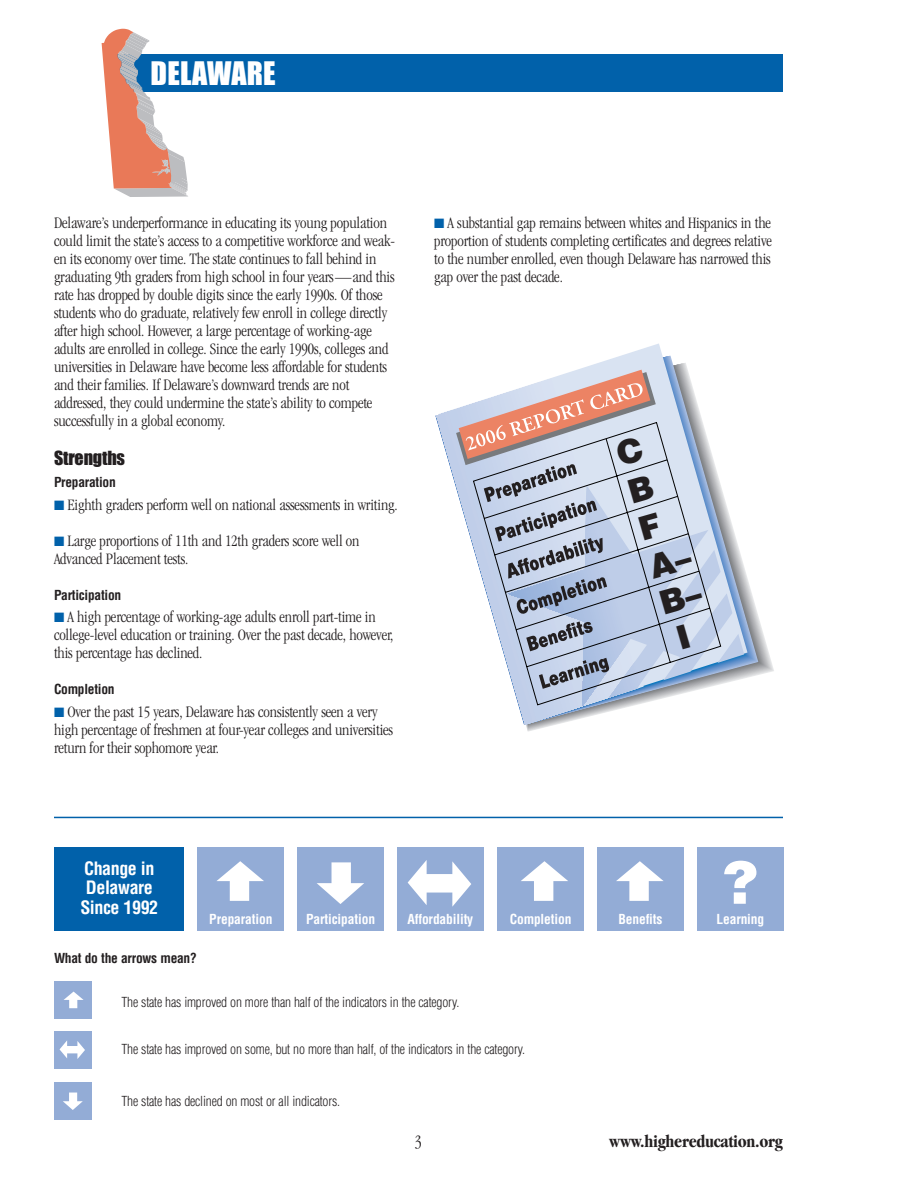
<style>
.page{position:relative;width:918px;height:1188px;background:#fff}
.page>*{position:absolute;margin:0;border:0;box-sizing:border-box;transform-origin:0 0}
.t1{font:900 58.35px "Helvetica";color:#fff}
.t2{font:900 33px/38.7px "Helvetica";color:#231f20}
.t3{font:30px "Impact";letter-spacing:.005em;color:#fff}
.t4{font:700 condensed 18px/19.5px "Helvetica";letter-spacing:-.025em;color:#fff;text-align:center}
.t5{font:700 condensed 18px "Garamond";letter-spacing:-.015em;color:#231f20}
.t6{font:18px "Impact";letter-spacing:-.01em;color:#231f20}
.t7{font:300 condensed 18px "Garamond";color:#231f20}
.t8{font:300 condensed 16.5px/18px "Garamond";letter-spacing:-.01em;color:#231f20}
.t9{font:300 condensed 13.5px "Helvetica";letter-spacing:-.015em;color:#231f20}
.t10{font:700 condensed 13.5px "Helvetica";letter-spacing:-.01em;color:#fff}
.t11{font:700 condensed 13.5px "Helvetica";letter-spacing:-.02em;color:#231f20}
.s1{color:#0161aa}
</style>
<div class="page">
<div style="left:115px;top:54px;width:668px;height:38px;background:#0161aa"></div>
<svg style="left:102px;top:29px;width:86px;height:168px"></svg>
<svg style="left:577px;top:343px;width:171px;height:338px"></svg>
<svg style="left:722px;top:485px;width:10px;height:199px;background:#bac5d7"></svg>
<svg style="left:722px;top:634px;width:22px;height:29px"></svg>
<svg style="left:656px;top:422px;width:66px;height:278px;background:#c0ccdf"></svg>
<svg style="left:436px;top:370px;width:220px;height:355px"></svg>
<div style="left:54px;top:981px;width:38px;height:38px;background:#93acd6"></div>
<svg style="left:64px;top:992px;width:20px;height:16px"></svg>
<div style="left:54px;top:1082px;width:38px;height:38px;background:#93acd6"></div>
<svg style="left:63px;top:1093px;width:20px;height:17px"></svg>
<div style="left:54px;top:1031px;width:38px;height:38px;background:#93acd6"></div>
<svg style="left:60px;top:1040px;width:25px;height:19px"></svg>
<hr style="left:54px;top:817px;width:729px;height:1px;background:#0161aa">
<div style="left:597px;top:848px;width:87px;height:83px;background:#93acd6"></div>
<svg style="left:616px;top:861px;width:48px;height:40px"></svg>
<div style="left:497px;top:848px;width:87px;height:83px;background:#93acd6"></div>
<svg style="left:521px;top:861px;width:47px;height:40px"></svg>
<div style="left:398px;top:848px;width:86px;height:83px;background:#93acd6"></div>
<svg style="left:408px;top:860px;width:63px;height:47px"></svg>
<div style="left:298px;top:848px;width:86px;height:83px;background:#93acd6"></div>
<svg style="left:317px;top:862px;width:47px;height:42px"></svg>
<div style="left:198px;top:848px;width:86px;height:83px;background:#93acd6"></div>
<svg style="left:217px;top:861px;width:47px;height:40px"></svg>
<div style="left:55px;top:848px;width:129px;height:83px;background:#0161aa"></div>
<div style="left:697px;top:848px;width:87px;height:83px;background:#93acd6"></div>
<h3 class="t3" style="left:151px;top:64px;width:127px">DELAWARE</h3>
<p class="t8" style="left:54px;top:215px;width:342px">Delaware’s underperformance in educating its young population could limit the state’s access to a competitive workforce and weak&shy;en its economy over time. The state continues to fall behind in graduating 9th graders from high school in four years—and this rate has dropped by double digits since the early 1990s. Of those students who do graduate, relatively few enroll in college directly after high school. However, a large percentage of working-age adults are enrolled in college. Since the early 1990s, colleges and universities in Delaware have become less affordable for students and their families. If Delaware’s downward trends are not addressed, they could undermine the state’s ability to compete successfully in a global economy.</p>
<p class="t6" style="left:54px;top:452px;width:73px">Strengths</p>
<p class="t11" style="left:54px;top:477px;width:63px">Preparation</p>
<p class="t8" style="left:54px;top:497px;width:345px"><span class="s1">■</span> Eighth graders perform well on national assessments in writing.</p>
<p class="t8" style="left:54px;top:533px;width:307px"><span class="s1">■</span> Large proportions of 11th and 12th graders score well on<br>Advanced Placement tests.</p>
<p class="t11" style="left:54px;top:590px;width:69px">Participation</p>
<p class="t8" style="left:54px;top:609px;width:341px"><span class="s1">■</span> A high percentage of working-age adults enroll part-time in college-level education or training. Over the past decade, however, this percentage has declined.</p>
<p class="t11" style="left:54px;top:684px;width:62px">Completion</p>
<p class="t8" style="left:54px;top:704px;width:341px"><span class="s1">■</span> Over the past 15 years, Delaware has consistently seen a very high percentage of freshmen at four-year colleges and universities return for their sophomore year.</p>
<p class="t8" style="left:434px;top:215px;width:339px;text-align:justify"><span class="s1">■</span> A substantial gap remains between whites and Hispanics in the proportion of students completing certificates and degrees relative to the number enrolled, even though Delaware has narrowed this gap over the past decade.</p>
<h2 class="t2" style="left:613px;top:439px;width:44px;rotate:-16deg">C<br>B<br>F<br>A–<br>B–<br>I</h2>
<p class="t4" style="left:80px;top:860px;width:79px">Change in<br>Delaware<br>Since 1992</p>
<p class="t11" style="left:54px;top:953px;width:144px">What do the arrows mean?</p>
<p class="t10" style="left:209px;top:914px;width:65px">Preparation</p>
<p class="t10" style="left:306px;top:914px;width:70px">Participation</p>
<p class="t10" style="left:407px;top:914px;width:67px">Affordability</p>
<p class="t10" style="left:510px;top:914px;width:63px">Completion</p>
<p class="t10" style="left:618px;top:914px;width:46px">Benefits</p>
<p class="t9" style="left:122px;top:997px;width:339px">The state has improved on more than half of the indicators in the category.</p>
<p class="t9" style="left:122px;top:1044px;width:405px">The state has improved on some, but no more than half, of the indicators in the category.</p>
<p class="t9" style="left:122px;top:1096px;width:220px">The state has declined on most or all indicators.</p>
<h1 class="t1" style="left:723px;top:862px;width:37px">?</h1>
<p class="t10" style="left:716px;top:914px;width:49px">Learning</p>
<p class="t7" style="left:415px;top:1134px;width:9px">3</p>
<p class="t5" style="left:609px;top:1134px;width:175px">www.highereducation.org</p>
</div>
